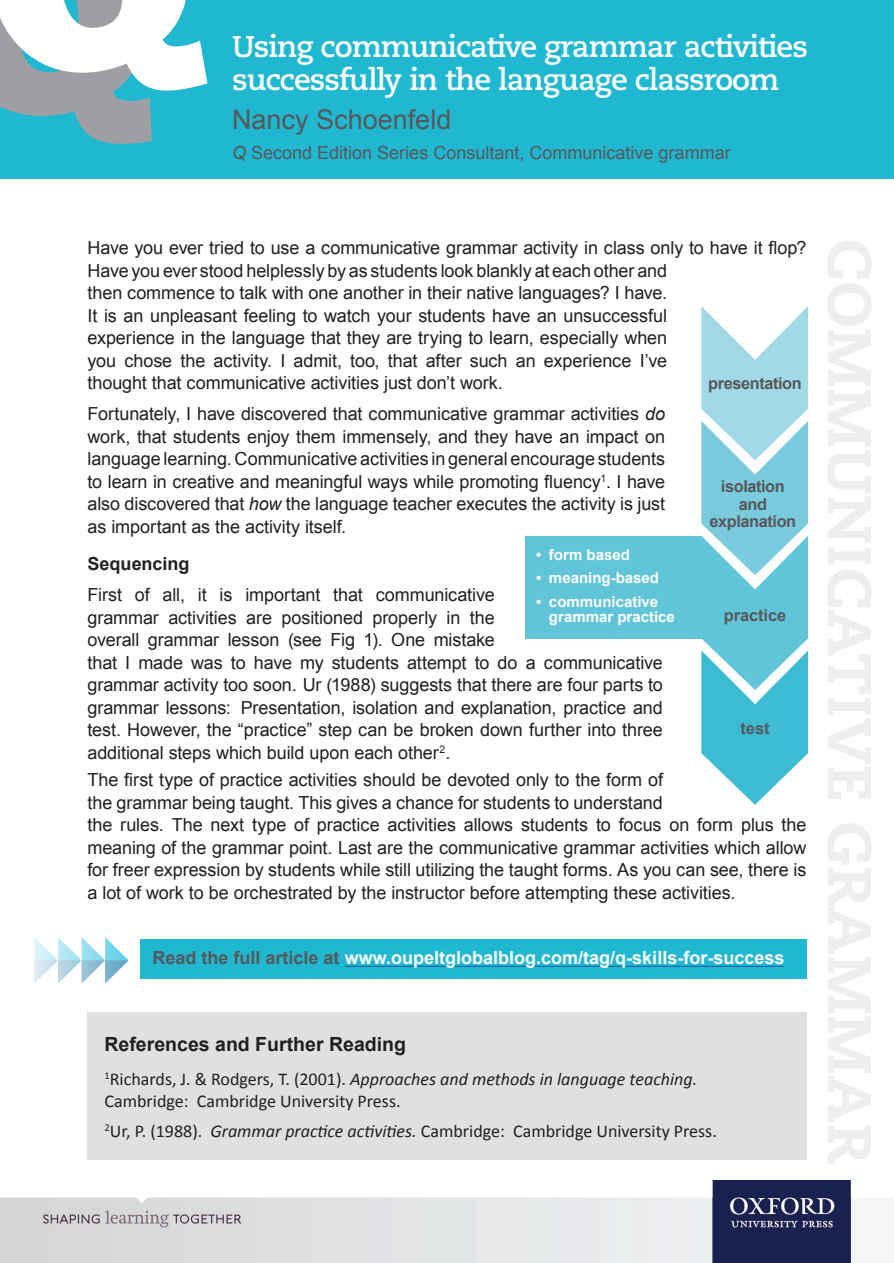
<style>
.page{position:relative;width:894px;height:1263px;background:#fff}
.page>*{position:absolute;margin:0;border:0;box-sizing:border-box;transform-origin:0 0}
.t1{font:700 30px/33px "Caecilia LT Std";letter-spacing:-.03em;color:#fff}
.t2{font:27px "Arial";color:#57585a}
.t3{font:700 19.5px "Arial";color:#231f20}
.t4{font:18px/22.5px "Arial";letter-spacing:-.005em;color:#231f20}
.t5{font:18px/21.6px "Calibri";color:#231f20}
.t6{font:700 18px "Arial";color:#fff}
.t7{font:18px "Arial";color:#57585a}
.t8{font:700 18px "Arial";color:#231f20}
.t9{font:700 16.35px/17.4px "Arial";letter-spacing:-.025em;color:#57585a;text-align:center}
.t10{font:700 16.35px "Arial";color:#57585a}
.t11{font:700 15px/15px "Arial";color:#fff}
.s1{font-style:italic}
.s2{color:#57585a}
</style>
<div class="page">
<div style="left:0;top:0;width:893px;height:178px;background:#20b8d1"></div>
<svg style="left:0;top:0;width:207px;height:144px"></svg>
<div style="left:140px;top:939px;width:666px;height:40px;background:#20b8d1"></div>
<hr style="left:344px;top:966px;width:440px;height:1px;background:#1e56a6">
<svg style="left:34px;top:937px;width:94px;height:46px"></svg>
<div style="left:87px;top:1012px;width:719px;height:148px;background:#dfe0e0"></div>
<img style="left:0;top:1180px;width:893px;height:83px">
<svg style="left:701px;top:306px;width:106px;height:499px"></svg>
<div style="left:524px;top:536px;width:177px;height:102px;background:#61c5da"></div>
<h1 class="t1" style="left:232px;top:30px;width:577px">Using communicative grammar activities successfully in the language classroom</h1>
<h2 class="t2" style="left:232px;top:102px;width:221px">Nancy Schoenfeld</h2>
<p class="t7" style="left:232px;top:141px;width:500px"><span class="s1">Q</span> Second Edition Series Consultant, Communicative grammar</p>
<p class="t4" style="left:87px;top:237px;width:720px">Have you ever tried to use a communicative grammar activity in class only to have it flop?<br>Have you ever stood helplessly by as students look blankly at each other and<br>then commence to talk with one another in their native languages? I have.<br>It is an unpleasant feeling to watch your students have an unsuccessful<br>experience in the language that they are trying to learn, especially when<br>you chose the activity. I admit, too, that after such an experience I’ve<br>thought that communicative activities just don’t work.</p>
<p class="t4" style="left:87px;top:403px;width:579px;text-align:justify">Fortunately, I have discovered that communicative grammar activities <span class="s1">do </span>work, that students enjoy them immensely, and they have an impact on language learning. Communicative activities in general encourage students to learn in creative and meaningful ways while promoting fluency<sup>1</sup>. I have also discovered that <span class="s1">how</span> the language teacher executes the activity is just as important as the activity itself.</p>
<p class="t9" style="left:708px;top:375px;width:95px">presentation</p>
<p class="t9" style="left:709px;top:478px;width:88px">isolation and explanation</p>
<p class="t11" style="left:536px;top:547px;width:95px">• form based</p>
<p class="t11" style="left:536px;top:571px;width:124px">• meaning-based</p>
<p class="t11" style="left:548px;top:594px;width:127px;text-indent:-13px">• communicative grammar practice</p>
<p class="t8" style="left:87px;top:552px;width:103px">Sequencing</p>
<p class="t4" style="left:87px;top:584px;width:576px">First of all, it is important that communicative<br>grammar activities are positioned properly in the<br>overall grammar lesson (see Fig 1). One mistake<br>that I made was to have my students attempt to do a communicative grammar activity too soon. Ur (1988) suggests that there are four parts to grammar lessons: Presentation, isolation and explanation, practice and test. However, the “practice” step can be broken down further into three additional steps which build upon each other<sup>2</sup>.</p>
<p class="t4" style="left:87px;top:769px;width:720px">The first type of practice activities should be devoted only to the form of<br>the grammar being taught. This gives a chance for students to understand<br>the rules. The next type of practice activities allows students to focus on form plus the meaning of the grammar point. Last are the communicative grammar activities which allow for freer expression by students while still utilizing the taught forms. As you can see, there is a lot of work to be orchestrated by the instructor before attempting these activities.</p>
<p class="t10" style="left:723px;top:605px;width:64px">practice</p>
<p class="t9" style="left:740px;top:720px;width:31px">test</p>
<p class="t6" style="left:152px;top:946px;width:633px"><span class="s2">Read the full article at</span> www.oupeltglobalblog.com/tag/q-skills-for-success</p>
<p class="t3" style="left:104px;top:1031px;width:303px">References and Further Reading</p>
<p class="t5" style="left:104px;top:1067px;width:594px"><sup>1</sup>Richards, J. &amp; Rodgers, T. (2001). <span class="s1">Approaches and methods in language teaching.<br></span>Cambridge: Cambridge University Press.</p>
<p class="t5" style="left:104px;top:1119px;width:613px"><sup>2</sup>Ur, P. (1988). <span class="s1">Grammar practice activities.</span> Cambridge: Cambridge University Press.</p>
</div>
